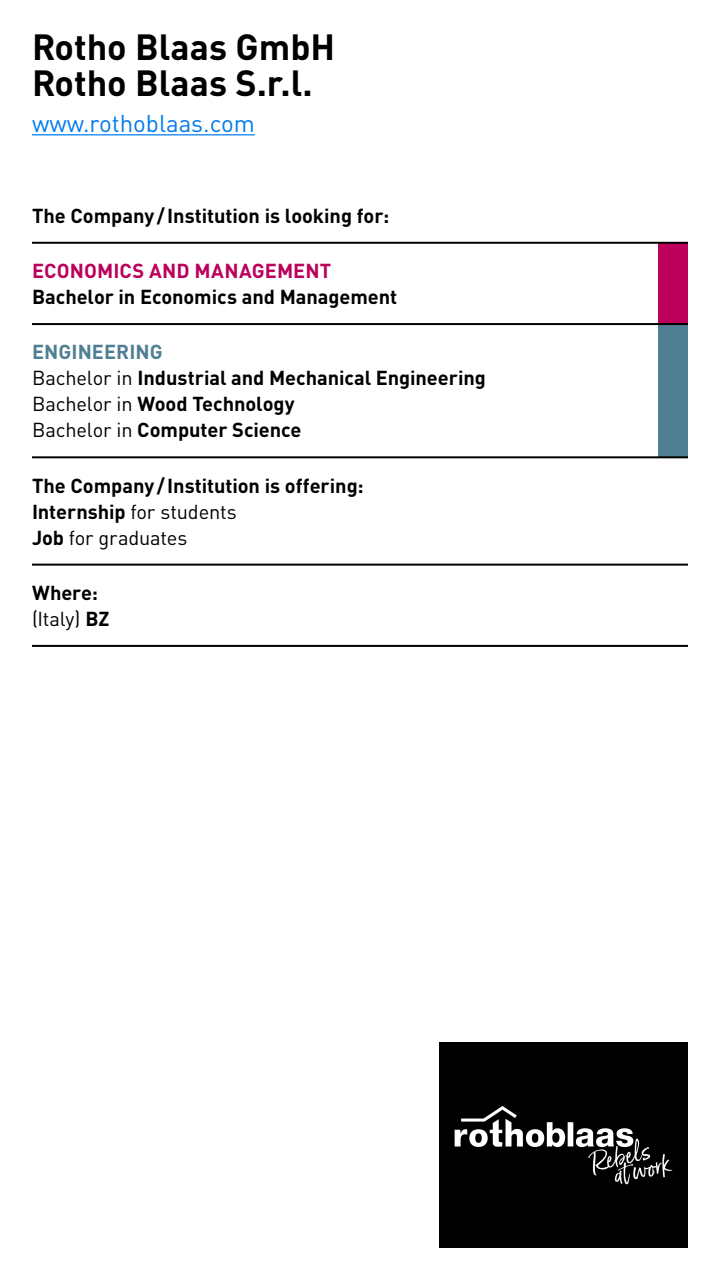
<style>
.page{position:relative;width:720px;height:1280px;background:#fff}
.page>*{position:absolute;margin:0;border:0;box-sizing:border-box;transform-origin:0 0}
.t1{font:700 36px/36px "DINOT";color:#000}
.t2{font:24px "DINOT";color:#007bec}
.t3{font:700 20px/26px "DINOT";letter-spacing:-.005em;color:#000}
.t4{font:700 20px "DINOT";letter-spacing:.005em;color:#bc005b}
.s1{color:#507f94}
.s2{font-weight:400}
</style>
<div class="page">
<div style="left:658px;top:243px;width:30px;height:81px;background:#bc005b"></div>
<div style="left:658px;top:324px;width:30px;height:133px;background:#507f94"></div>
<hr style="left:32px;top:323px;width:626px;height:2px;background:#000">
<hr style="left:32px;top:564px;width:626px;height:2px;background:#000">
<hr style="left:658px;top:564px;width:30px;height:2px;background:#000">
<hr style="left:32px;top:456px;width:626px;height:2px;background:#000">
<hr style="left:32px;top:242px;width:626px;height:2px;background:#000">
<hr style="left:658px;top:645px;width:30px;height:2px;background:#000">
<hr style="left:32px;top:645px;width:626px;height:2px;background:#000">
<hr style="left:658px;top:242px;width:30px;height:2px;background:#000">
<hr style="left:658px;top:323px;width:30px;height:2px;background:#000">
<hr style="left:658px;top:456px;width:30px;height:2px;background:#000">
<hr style="left:32px;top:134px;width:223px;height:1px;background:#007bec">
<img style="left:439px;top:1043px;width:249px;height:205px">
<h1 class="t1" style="left:32px;top:27px;width:305px">Rotho Blaas GmbH<br>Rotho Blaas S.r.l.</h1>
<p class="t2" style="left:32px;top:108px;width:224px">www.rothoblaas.com</p>
<p class="t3" style="left:32px;top:202px;width:359px">The Company / Institution is looking for:</p>
<p class="t4" style="left:32px;top:258px;width:301px">ECONOMICS AND MANAGEMENT</p>
<p class="t3" style="left:32px;top:283px;width:367px">Bachelor in Economics and Management</p>
<p class="t3" style="left:32px;top:339px;width:455px"><span class="s1">ENGINEERING<br></span><span class="s2">Bachelor in</span> Industrial and Mechanical Engineering<br><span class="s2">Bachelor in</span> Wood Technology<br><span class="s2">Bachelor in</span> Computer Science</p>
<p class="t3" style="left:32px;top:472px;width:333px">The Company / Institution is offering:<br>Internship <span class="s2">for students<br></span>Job <span class="s2">for graduates</span></p>
<p class="t3" style="left:32px;top:579px;width:79px">Where: <span class="s2">(Italy)</span> BZ</p>
</div>
